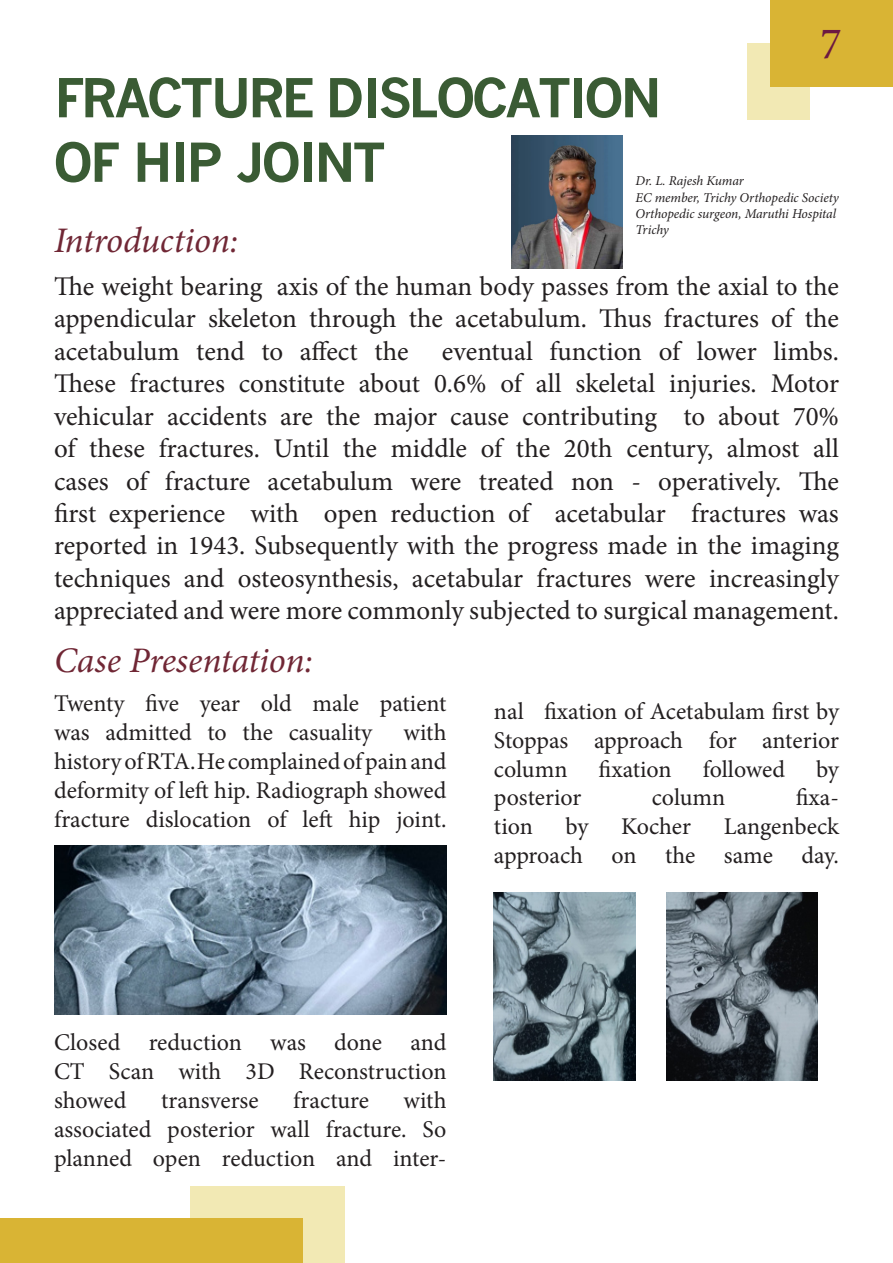
<style>
.page{position:relative;width:893px;height:1263px;background:#fff}
.page>*{position:absolute;margin:0;border:0;box-sizing:border-box;transform-origin:0 0}
.t1{font:700 52.5px "M News Gothic";letter-spacing:-.05em;color:#3a5b34}
.t2{font:45px "Minion Pro";color:#6c1942}
.t3{font:italic 36px "Minion Pro";letter-spacing:-.01em;color:#702735}
.t4{font:27px/32.4px "Minion Pro";color:#231f20}
.t5{font:24px/28.8px "Minion Pro";color:#231f20}
.t6{font:italic 13.5px/16.2px "Minion Pro";letter-spacing:-.005em;color:#231f20}
</style>
<div class="page">
<div style="left:748px;top:43px;width:62px;height:77px;background:#f2e9b4"></div>
<div style="left:770px;top:0;width:123px;height:86px;background:#d9b434"></div>
<div style="left:191px;top:1187px;width:154px;height:76px;background:#f2e9b4"></div>
<div style="left:0;top:1218px;width:302px;height:45px;background:#d9b434"></div>
<img style="left:54px;top:845px;width:392px;height:169px">
<img style="left:494px;top:893px;width:141px;height:187px">
<img style="left:666px;top:893px;width:152px;height:187px">
<img style="left:512px;top:135px;width:110px;height:133px">
<h2 class="t2" style="left:820px;top:14px;width:23px">7</h2>
<p class="t1" style="left:54px;top:66px;width:609px">FRACTURE DISLOCATION</p>
<p class="t1" style="left:54px;top:131px;width:333px">OF HIP JOINT</p>
<p class="t6" style="left:635px;top:173px;width:205px">Dr. L. Rajesh Kumar<br>EC member, Trichy Orthopedic Society<br>Orthopedic surgeon, Maruthi Hospital<br>Trichy</p>
<p class="t3" style="left:54px;top:216px;width:186px">Introduction:</p>
<p class="t4" style="left:54px;top:270px;width:786px">The weight bearing axis of the human body passes from the axial to the</p>
<p class="t4" style="left:54px;top:303px;width:786px">appendicular skeleton through the acetabulum. Thus fractures of the</p>
<p class="t4" style="left:54px;top:335px;width:786px">acetabulum tend to affect the eventual function of lower limbs.<br>These fractures constitute about 0.6% of all skeletal injuries. Motor</p>
<p class="t4" style="left:54px;top:400px;width:786px">vehicular accidents are the major cause contributing to about 70% of these fractures. Until the middle of the 20th century, almost all</p>
<p class="t4" style="left:54px;top:465px;width:786px">cases of fracture acetabulum were treated non - operatively. The first experience with open reduction of acetabular fractures was</p>
<p class="t4" style="left:54px;top:530px;width:786px">reported in 1943. Subsequently with the progress made in the imaging techniques and osteosynthesis, acetabular fractures were increasingly</p>
<p class="t4" style="left:54px;top:594px;width:786px">appreciated and were more commonly subjected to surgical management.</p>
<p class="t3" style="left:54px;top:636px;width:261px">Case Presentation:</p>
<p class="t5" style="left:54px;top:689px;width:394px">Twenty five year old male patient was admitted to the casuality</p>
<p class="t5" style="left:494px;top:697px;width:347px">nal fixation of Acetabulam first by</p>
<p class="t5" style="left:494px;top:726px;width:347px">Stoppas approach for anterior</p>
<p class="t5" style="left:494px;top:755px;width:75px">column</p>
<p class="t5" style="left:598px;top:755px;width:75px">fixation</p>
<p class="t5" style="left:703px;top:755px;width:84px">followed</p>
<p class="t5" style="left:816px;top:755px;width:24px">by</p>
<p class="t5" style="left:494px;top:783px;width:89px">posterior</p>
<p class="t5" style="left:652px;top:783px;width:75px">column</p>
<p class="t5" style="left:796px;top:783px;width:45px">fixa-</p>
<p class="t5" style="left:494px;top:812px;width:40px">tion</p>
<p class="t5" style="left:566px;top:812px;width:24px">by</p>
<p class="t5" style="left:621px;top:812px;width:71px">Kocher</p>
<p class="t5" style="left:724px;top:812px;width:117px">Langenbeck</p>
<p class="t5" style="left:494px;top:841px;width:347px">approach on the same day.</p>
<p class="t5" style="left:404px;top:718px;width:44px">with</p>
<p class="t5" style="left:54px;top:747px;width:394px">history of RTA. He complained of pain and</p>
<p class="t5" style="left:54px;top:776px;width:394px">deformity of left hip. Radiograph showed fracture dislocation of left hip joint.</p>
<p class="t5" style="left:54px;top:1028px;width:394px;text-align:justify">Closed reduction was done and CT Scan with 3D Reconstruction showed</p>
<p class="t5" style="left:161px;top:1086px;width:99px">transverse</p>
<p class="t5" style="left:293px;top:1086px;width:77px">fracture</p>
<p class="t5" style="left:404px;top:1086px;width:44px">with</p>
<p class="t5" style="left:54px;top:1115px;width:394px">associated posterior wall fracture. So planned open reduction and inter-</p>
</div>
